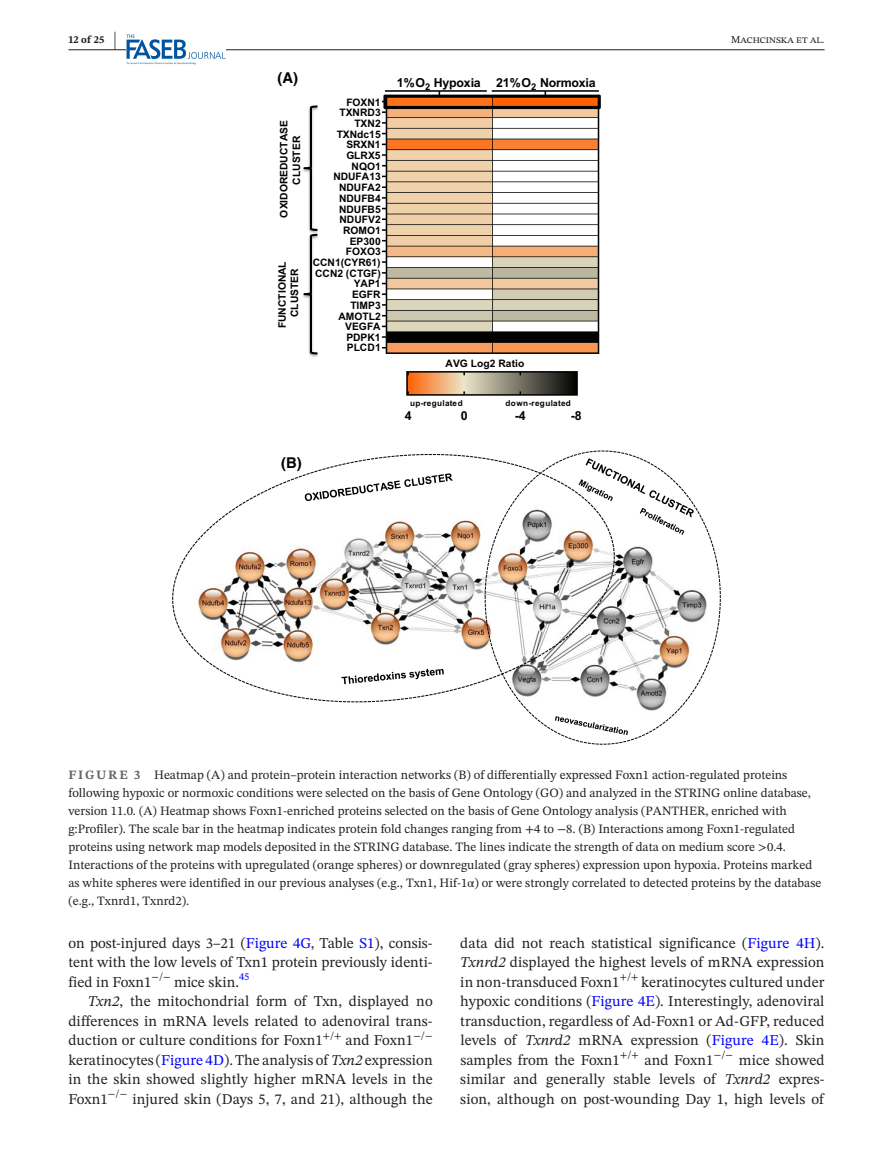
<style>
.page{position:relative;width:893px;height:1174px;background:#fff}
.page>*{position:absolute;margin:0;border:0;box-sizing:border-box;transform-origin:0 0}
.t1{font:15px/19.5px "STIX Two Text";letter-spacing:.005em;color:#231f20;text-align:justify}
.t2{font:700 14.85px "Helvetica";color:#000}
.t3{font:12.75px/18px "STIX Two Text";color:#231f20}
.t4{font:700 12.45px "Arial";letter-spacing:-.015em;color:#000}
.t5{font:10.5px "STIX Two Text";color:#231f20}
.t6{font:10.5px "STIX";color:#231f20}
.t7{font:700 10.5px "STIX Two Text";color:#231f20}
.t8{font:10.5px "STIX Two Text";color:#00f}
.t9{font:700 10.35px/10.6px "Arial";color:#000;text-align:right}
.t10{font:700 8.25px "Arial";letter-spacing:.04em;color:#000}
.s1{font-size:21px}
.s2{font-weight:700;color:#636366}
.s3{font-family:"STIX"}
.s4{color:#00f}
.s5{font-style:italic}
.s6{font-family:"STIX Two Text"}
</style>
<div class="page">
<hr style="left:68px;top:49px;width:756px;height:1px;background:#231f20">
<img style="left:126px;top:35px;width:99px;height:30px">
<img style="left:172px;top:90px;width:549px;height:655px">
<p class="t7" style="left:68px;top:32px;width:50px">12 of 25 <span class="s1">|</span></p>
<p class="t5" style="left:731px;top:32px;width:95px">Machcinska et al.</p>
<p class="t2" style="left:278px;top:69px;width:22px">(A)</p>
<p class="t9" style="left:278px;top:185px;width:66px;line-height:12.5px;text-align:left;text-indent:-33px;rotate:-90deg">OX DI OREDUCTASE<br>CLUSTER</p>
<p class="t9" style="left:276px;top:328px;width:68px;line-height:12.5px;text-align:center;rotate:-90deg">FUNCTIONAL<br>CLUSTER</p>
<p class="t9" style="left:313px;top:97px;width:70px">FOXN1<br>TXNRD3<br>TXN2<br>TXNdc15<br>SRXN1<br>GLRX5<br>NQO1<br>NDUFA13<br>NDUFA2<br>NDUFB4<br>NDUFB5<br>NDUFV2<br>ROMO1<br>EP300<br>FOXO3<br>CCN1(CYR61)<br>CCN2 (CTGF)<br>YAP1<br>EGFR<br>TIMP3<br>AMOTL2<br>VEGFA<br>PDPK1<br>PLCD1</p>
<p class="t2" style="left:281px;top:454px;width:22px">(B)</p>
<p class="t4" style="left:397px;top:74px;width:200px">1%O<sub>2</sub> Hypoxia 21%O<sub>2</sub> Normoxia</p>
<p class="t9" style="left:446px;top:358px;width:80px">AVG Log2 Ratio</p>
<p class="t10" style="left:410px;top:397px;width:54px">up-regulated</p>
<p class="t10" style="left:506px;top:397px;width:67px">down-regulated</p>
<p class="t4" style="left:405px;top:406px;width:8px">4</p>
<p class="t4" style="left:461px;top:406px;width:8px">0</p>
<p class="t4" style="left:515px;top:406px;width:13px">-4</p>
<p class="t4" style="left:571px;top:406px;width:13px">-8</p>
<p class="t3" style="left:68px;top:765px;width:754px"><span class="s2">FIGURE 3</span> Heatmap (A) and protein–protein interaction networks (B) of differentially expressed Foxn1 action-regulated proteins following hypoxic or normoxic conditions were selected on the basis of Gene Ontology (GO) and analyzed in the STRING online database, version 11.0. (A) Heatmap shows Foxn1-enriched proteins selected on the basis of Gene Ontology analysis (PANTHER, enriched with g:Profiler). The scale bar in the heatmap indicates protein fold changes ranging from +4 to −8. (B) Interactions among Foxn1-regulated proteins using network map models deposited in the STRING database. The lines indicate the strength of data on medium score &gt;0.4.<br>Interactions of the proteins with upregulated (orange spheres) or downregulated (gray spheres) expression upon hypoxia. Proteins marked as white spheres were identified in our previous analyses (e.g., Txn1, Hif-1<span class="s3">α</span>) or were strongly correlated to detected proteins by the database (e.g., Txnrd1, Txnrd2).</p>
<p class="t1" style="left:68px;top:933px;width:366px">on post-injured days 3–21 (<span class="s4">Figure 4G</span>, Table <span class="s4">S1</span>), consis&shy;tent with the low levels of Txn1 protein previously identi&shy;fied in Foxn1</p>
<p class="t5" style="left:152px;top:969px;width:21px">−/−</p>
<p class="t1" style="left:174px;top:972px;width:66px">mice skin.</p>
<p class="t8" style="left:239px;top:969px;width:12px">45</p>
<p class="t1" style="left:68px;top:991px;width:366px;text-indent:20px"><span class="s5">Txn2</span>, the mitochondrial form of Txn, displayed no differences in mRNA levels related to adenoviral trans&shy;duction or culture conditions for Foxn1</p>
<p class="t6" style="left:323px;top:1028px;width:20px">+<span class="s6">/</span>+</p>
<p class="t1" style="left:68px;top:1030px;width:366px;text-align:left;text-indent:277px">and Foxn1 keratinocytes (<span class="s4">Figure 4D</span>). The analysis of <span class="s5">Txn2</span> expression in the skin showed slightly higher mRNA levels in the<br>Foxn1</p>
<p class="t5" style="left:108px;top:1086px;width:21px">−/−</p>
<p class="t1" style="left:132px;top:1089px;width:302px">injured skin (Days 5, 7, and 21), although the</p>
<p class="t1" style="left:460px;top:933px;width:366px">data did not reach statistical significance (<span class="s4">Figure 4H</span>).<br><span class="s5">Txnrd2</span> displayed the highest levels of mRNA expression in non-transduced Foxn1</p>
<p class="t6" style="left:620px;top:969px;width:20px">+<span class="s6">/</span>+</p>
<p class="t1" style="left:460px;top:972px;width:366px;text-indent:181px">keratinocytes cultured under hypoxic conditions (<span class="s4">Figure 4E</span>). Interestingly, adenoviral transduction, regardless of Ad-Foxn1 or Ad-GFP, reduced levels of <span class="s5">Txnrd2</span> mRNA expression (<span class="s4">Figure 4E</span>). Skin samples from the Foxn1</p>
<p class="t6" style="left:620px;top:1047px;width:20px">+<span class="s6">/</span>+</p>
<p class="t1" style="left:644px;top:1050px;width:71px">and Foxn1</p>
<p class="t5" style="left:714px;top:1047px;width:21px">−/−</p>
<p class="t1" style="left:460px;top:1050px;width:366px;text-indent:279px">mice showed similar and generally stable levels of <span class="s5">Txnrd2</span> expres&shy;sion, although on post-wounding Day 1, high levels of</p>
</div>
